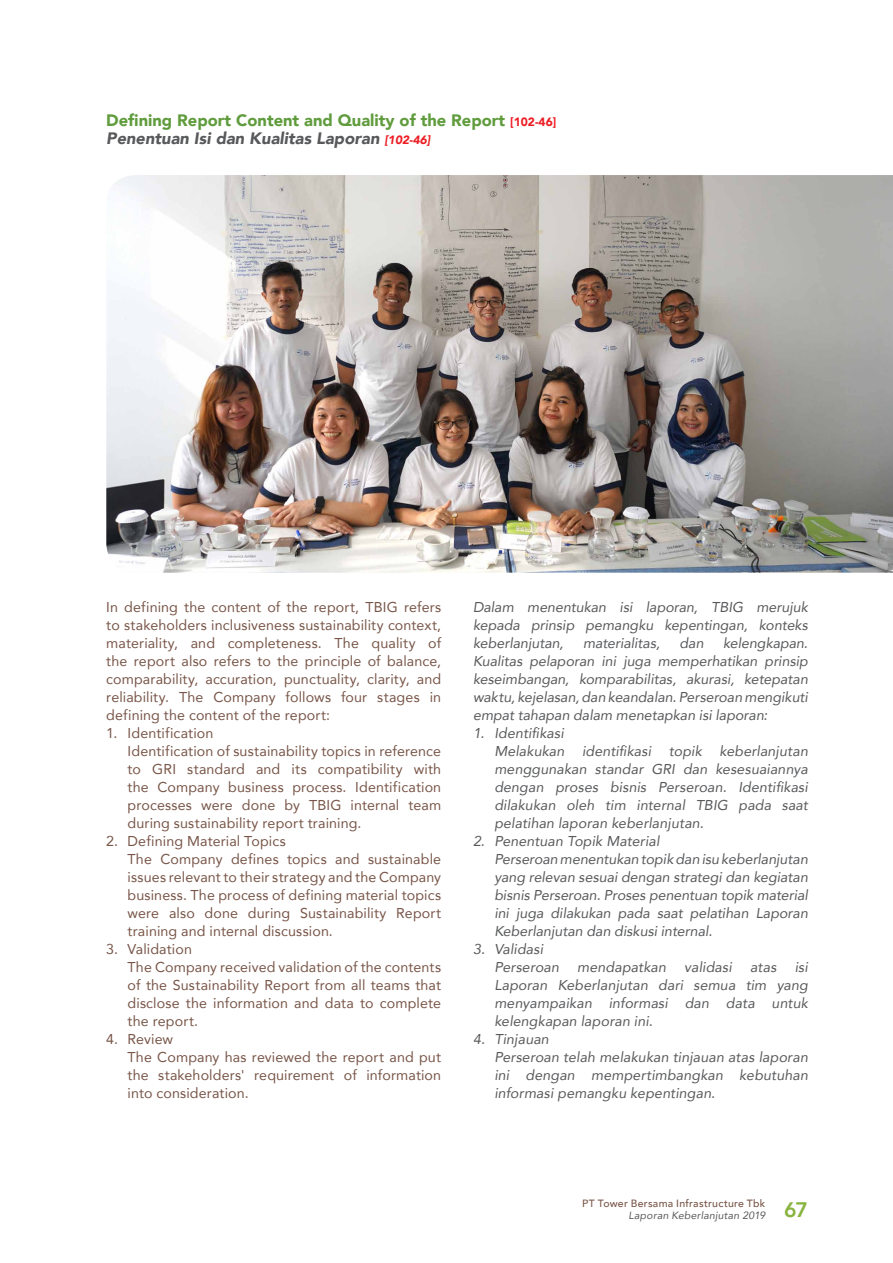
<style>
.page{position:relative;width:893px;height:1263px;background:#fff}
.page>*{position:absolute;margin:0;border:0;box-sizing:border-box;transform-origin:0 0}
.t1{font:800 21px "Avenir";color:#89b33f}
.t2{font:900 16.5px/18px "Avenir";color:#609c3d}
.t3{font:italic 14.25px/18px "Avenir";letter-spacing:.005em;color:#58595b}
.t4{font:14.25px/18px "Avenir";letter-spacing:.01em;color:#785548}
.t5{font:500 10.5px "Avenir";letter-spacing:.025em;color:#785548}
.t6{font:italic 10.5px "Avenir";letter-spacing:.02em;color:#58595b}
.s1{font-size:12px;color:#ed1d24}
.s2{font-style:italic;color:#58595b}
.s3{font-style:italic;font-size:12px;color:#ed1d24}
</style>
<div class="page">
<img style="left:106px;top:175px;width:787px;height:398px">
<p class="t2" style="left:106px;top:111px;width:451px">Defining Report Content and Quality of the Report <span class="s1">[102-46]<br></span><span class="s2">Penentuan Isi dan Kualitas Laporan</span> <span class="s3">[102-46]</span></p>
<p class="t4" style="left:106px;top:598px;width:336px;text-align:justify">In defining the content of the report, TBIG refers to stakeholders inclusiveness sustainability context, materiality, and completeness. The quality of the report also refers to the principle of balance, comparability, accuration, punctuality, clarity, and reliability. The Company follows four stages in defining the content of the report:</p>
<p class="t4" style="left:128px;top:724px;width:315px;text-indent:-21px">1. Identification<br>Identification of sustainability topics in reference to GRI standard and its compatibility with the Company business process. Identification processes were done by TBIG internal team during sustainability report training.</p>
<p class="t4" style="left:128px;top:832px;width:315px;text-indent:-21px">2. Defining Material Topics<br>The Company defines topics and sustainable issues relevant to their strategy and the Company business. The process of defining material topics were also done during Sustainability Report training and internal discussion.</p>
<p class="t4" style="left:128px;top:940px;width:315px;text-indent:-21px">3. Validation<br>The Company received validation of the contents of the Sustainability Report from all teams that disclose the information and data to complete the report.</p>
<p class="t4" style="left:128px;top:1030px;width:315px;text-indent:-21px">4. Review<br>The Company has reviewed the report and put the stakeholders' requirement of information into consideration.</p>
<p class="t3" style="left:473px;top:598px;width:336px;text-align:justify">Dalam menentukan isi laporan, TBIG merujuk kepada prinsip pemangku kepentingan, konteks keberlanjutan,</p>
<p class="t3" style="left:473px;top:634px;width:336px;text-align:justify;text-indent:250px">kelengkapan.<br>Kualitas pelaporan ini juga memperhatikan prinsip keseimbangan, komparabilitas, akurasi, ketepatan waktu, kejelasan, dan keandalan. Perseroan mengikuti empat tahapan dalam menetapkan isi laporan:</p>
<p class="t3" style="left:494px;top:724px;width:315px;text-indent:-21px">1. Identifikasi<br>Melakukan identifikasi topik keberlanjutan menggunakan standar GRI dan kesesuaiannya dengan proses bisnis Perseroan. Identifikasi dilakukan oleh tim internal TBIG pada saat pelatihan laporan keberlanjutan.</p>
<p class="t3" style="left:494px;top:832px;width:315px;text-indent:-21px">2. Penentuan Topik Material<br>Perseroan menentukan topik dan isu keberlanjutan yang relevan sesuai dengan strategi dan kegiatan bisnis Perseroan. Proses penentuan topik material ini juga dilakukan pada saat pelatihan Laporan Keberlanjutan dan diskusi internal.</p>
<p class="t3" style="left:494px;top:940px;width:66px;text-indent:-21px">3. Validasi<br>Perseroan</p>
<p class="t3" style="left:583px;top:634px;width:79px">materialitas,</p>
<p class="t3" style="left:679px;top:634px;width:26px">dan</p>
<p class="t3" style="left:577px;top:958px;width:90px">mendapatkan</p>
<p class="t3" style="left:684px;top:958px;width:49px">validasi</p>
<p class="t3" style="left:750px;top:958px;width:28px">atas</p>
<p class="t3" style="left:494px;top:958px;width:315px;text-align:justify;text-indent:300px">isi Laporan Keberlanjutan dari semua tim yang menyampaikan informasi dan data untuk kelengkapan laporan ini.</p>
<p class="t3" style="left:494px;top:1030px;width:315px;text-indent:-21px">4. Tinjauan<br>Perseroan telah melakukan tinjauan atas laporan ini dengan mempertimbangkan kebutuhan informasi pemangku kepentingan.</p>
<p class="t5" style="left:582px;top:1194px;width:185px">PT Tower Bersama Infrastructure Tbk</p>
<p class="t6" style="left:629px;top:1209px;width:138px">Laporan Keberlanjutan 2019</p>
<h1 class="t1" style="left:784px;top:1193px;width:25px">67</h1>
</div>
